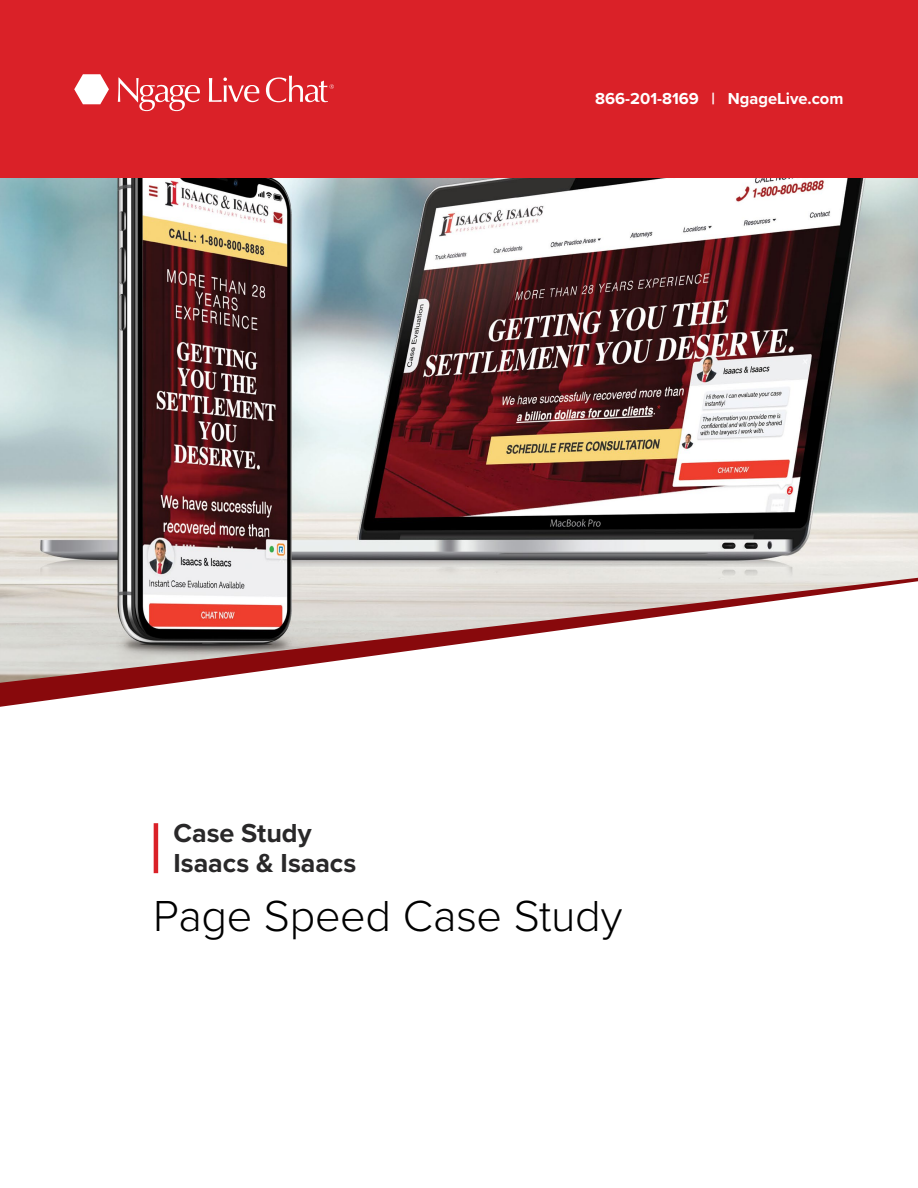
<style>
.page{position:relative;width:918px;height:1188px;background:#fff}
.page>*{position:absolute;margin:0;border:0;box-sizing:border-box;transform-origin:0 0}
.t1{font:300 45px "Proxima Nova";letter-spacing:-.01em;color:#000}
.t2{font:700 27px/30px "Proxima Nova";color:#292829}
.t3{font:700 16.5px "Proxima Nova";color:#fff}
</style>
<div class="page">
<svg style="left:0;top:683px;width:174px;height:24px"></svg>
<img style="left:0;top:177px;width:918px;height:506px">
<div style="left:0;top:0;width:918px;height:177px;background:#da2128"></div>
<svg style="left:74px;top:74px;width:35px;height:30px"></svg>
<svg style="left:209px;top:77px;width:50px;height:25px"></svg>
<svg style="left:118px;top:77px;width:82px;height:34px"></svg>
<svg style="left:266px;top:76px;width:68px;height:26px"></svg>
<hr style="left:154px;top:823px;width:4px;height:50px;background:#da2128">
<p class="t3" style="left:595px;top:86px;width:250px">866-201-8169 | NgageLive.com</p>
<h2 class="t2" style="left:173px;top:817px;width:184px">Case Study<br>Isaacs &amp; Isaacs</h2>
<h1 class="t1" style="left:153px;top:883px;width:471px">Page Speed Case Study</h1>
</div>
